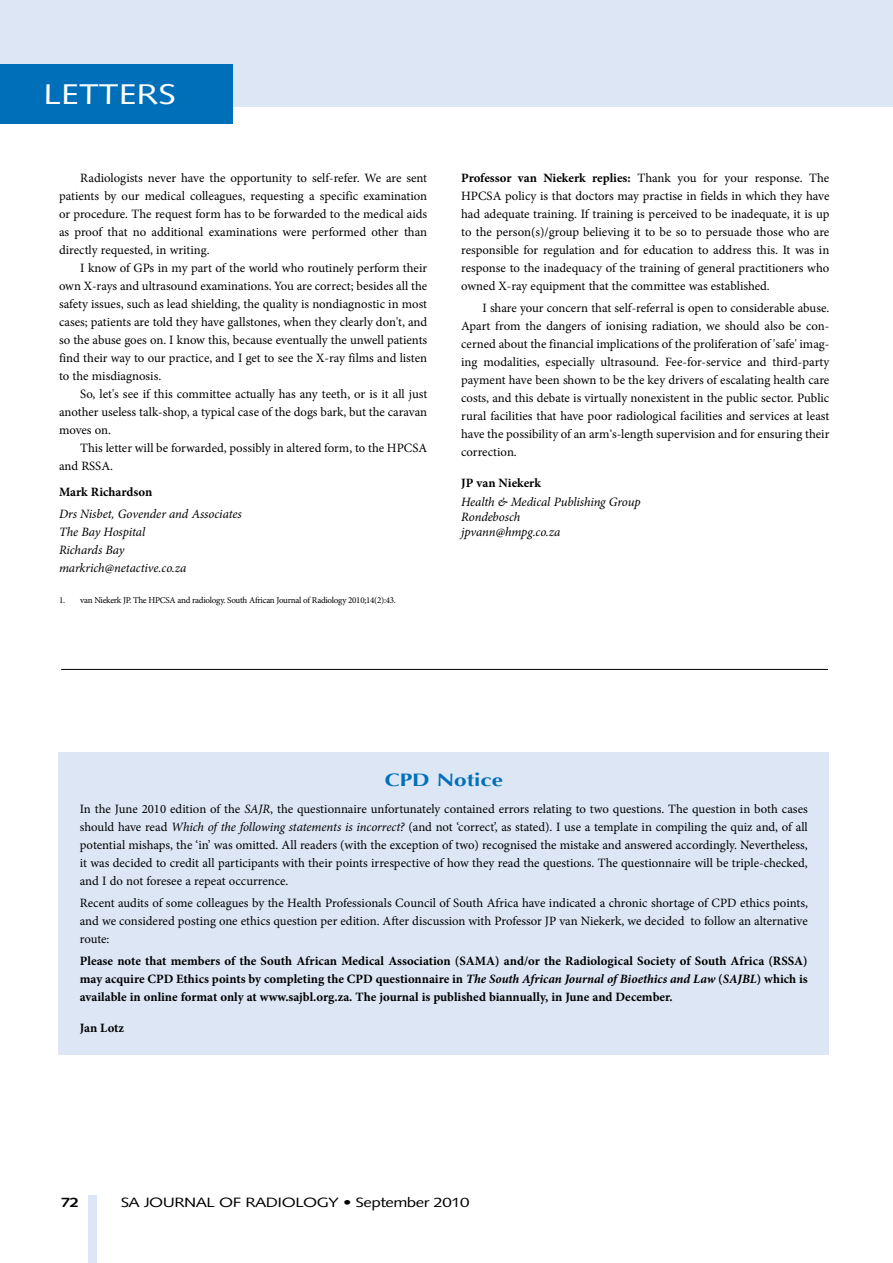
<style>
.page{position:relative;width:893px;height:1263px;background:#fff}
.page>*{position:absolute;margin:0;border:0;box-sizing:border-box;transform-origin:0 0}
.t1{font:28.5px "Syntax";color:#fff;scale:1.25 1}
.t2{font:700 18px "Optima";color:#006fba;scale:1.25 1}
.t3{font:13.5px "Syntax";letter-spacing:-.03em;color:#000;scale:1.25 1}
.t4{font:700 13.5px "Syntax";color:#000;scale:1.25 1}
.t5{font:12.75px/18px "Minion Pro";color:#000;text-align:justify}
.t6{font:700 12.75px/18px "Minion Pro";color:#000;text-align:justify}
.t7{font:italic 12.75px/18px "Minion Pro";letter-spacing:-.01em;color:#000}
.t8{font:9px "Minion Pro";letter-spacing:-.03em;color:#000}
.s1{font-weight:700}
.s2{font-style:italic}
</style>
<div class="page">
<div style="left:0;top:0;width:893px;height:106px;background:#dde6f5"></div>
<div style="left:88px;top:1195px;width:9px;height:68px;background:#dde6f5"></div>
<div style="left:0;top:64px;width:233px;height:59px;background:#006fba"></div>
<hr style="left:61px;top:669px;width:767px;height:1px;background:#000">
<div style="left:59px;top:753px;width:770px;height:302px;background:#dde6f5"></div>
<h1 class="t1" style="left:43px;top:77px;width:108px">LETTERS</h1>
<p class="t5" style="left:59px;top:169px;width:370px;text-indent:21px">Radiologists never have the opportunity to self-refer. We are sent patients by our medical colleagues, requesting a specific examination or procedure. The request form has to be forwarded to the medical aids as proof that no additional examinations were performed other than directly requested, in writing.</p>
<p class="t5" style="left:59px;top:259px;width:370px;text-indent:21px">I know of GPs in my part of the world who routinely perform their own X-rays and ultrasound examinations. You are correct; besides all the safety issues, such as lead shielding, the quality is nondiagnostic in most cases; patients are told they have gallstones, when they clearly don't, and so the abuse goes on. I know this, because eventually the unwell patients find their way to our practice, and I get to see the X-ray films and listen to the misdiagnosis.</p>
<p class="t5" style="left:59px;top:385px;width:370px;text-indent:21px">So, let's see if this committee actually has any teeth, or is it all just another useless talk-shop, a typical case of the dogs bark, but the caravan moves on.</p>
<p class="t5" style="left:59px;top:439px;width:370px;text-indent:21px">This letter will be forwarded, possibly in altered form, to the HPCSA and RSSA.</p>
<p class="t6" style="left:59px;top:483px;width:95px">Mark Richardson</p>
<p class="t7" style="left:59px;top:505px;width:184px">Drs Nisbet, Govender and Associates<br>The Bay Hospital<br>Richards Bay markrich@netactive.co.za</p>
<p class="t8" style="left:59px;top:594px;width:338px">1. van Niekerk JP. The HPCSA and radiology. South African Journal of Radiology 2010;14(2):43.</p>
<p class="t5" style="left:461px;top:169px;width:370px"><span class="s1">Professor van Niekerk replies:</span> Thank you for your response. The HPCSA policy is that doctors may practise in fields in which they have had adequate training. If training is perceived to be inadequate, it is up to the person(s)/group believing it to be so to persuade those who are responsible for regulation and for education to address this. It was in response to the inadequacy of the training of general practitioners who owned X-ray equipment that the committee was established.</p>
<p class="t5" style="left:461px;top:299px;width:370px;text-indent:21px">I share your concern that self-referral is open to considerable abuse.<br>Apart from the dangers of ionising radiation, we should also be con&shy;cerned about the financial implications of the proliferation of 'safe' imag&shy;ing modalities, especially ultrasound. Fee-for-service and third-party payment have been shown to be the key drivers of escalating health care costs, and this debate is virtually nonexistent in the public sector. Public rural facilities that have poor radiological facilities and services at least have the possibility of an arm,s-length supervision and for ensuring their correction.</p>
<p class="t6" style="left:461px;top:473px;width:81px">JP van Niekerk</p>
<p class="t7" style="left:461px;top:494px;width:181px;line-height:15px">Health &amp; Medical Publishing Group<br>Rondebosch<br>jpvann@hmpg.co.za</p>
<h2 class="t2" style="left:385px;top:770px;width:96px">CPD Notice</h2>
<p class="t5" style="left:80px;top:800px;width:729px">In the June 2010 edition of the <span class="s2">SAJR</span>, the questionnaire unfortunately contained errors relating to two questions. The question in both cases should have read <span class="s2">Which of the following statements is incorrect?</span> (and not ‘correct’, as stated). I use a template in compiling the quiz and, of all potential mishaps, the ‘in’ was omitted. All readers (with the exception of two) recognised the mistake and answered accordingly. Nevertheless, it was decided to credit all participants with their points irrespective of how they read the questions. The questionnaire will be triple-checked, and I do not foresee a repeat occurrence.</p>
<p class="t5" style="left:80px;top:894px;width:730px">Recent audits of some colleagues by the Health Professionals Council of South Africa have indicated a chronic shortage of CPD ethics points, and we considered posting one ethics question per edition. After discussion with Professor JP van Niekerk, we decided to follow an alternative route:</p>
<p class="t6" style="left:80px;top:952px;width:729px">Please note that members of the South African Medical Association (SAMA) and/or the Radiological Society of South Africa (RSSA) may acquire CPD Ethics points by completing the CPD questionnaire in <span class="s2">The South African Journal of Bioethics and Law</span> (<span class="s2">SAJBL</span>) which is available in online format only at www.sajbl.org.za. The journal is published biannually, in June and December.</p>
<p class="t6" style="left:80px;top:1019px;width:46px">Jan Lotz</p>
<p class="t4" style="left:61px;top:1194px;width:16px">72</p>
<p class="t3" style="left:121px;top:1194px;width:281px">SA JOURNAL OF RADIOLOGY • September 2010</p>
</div>
